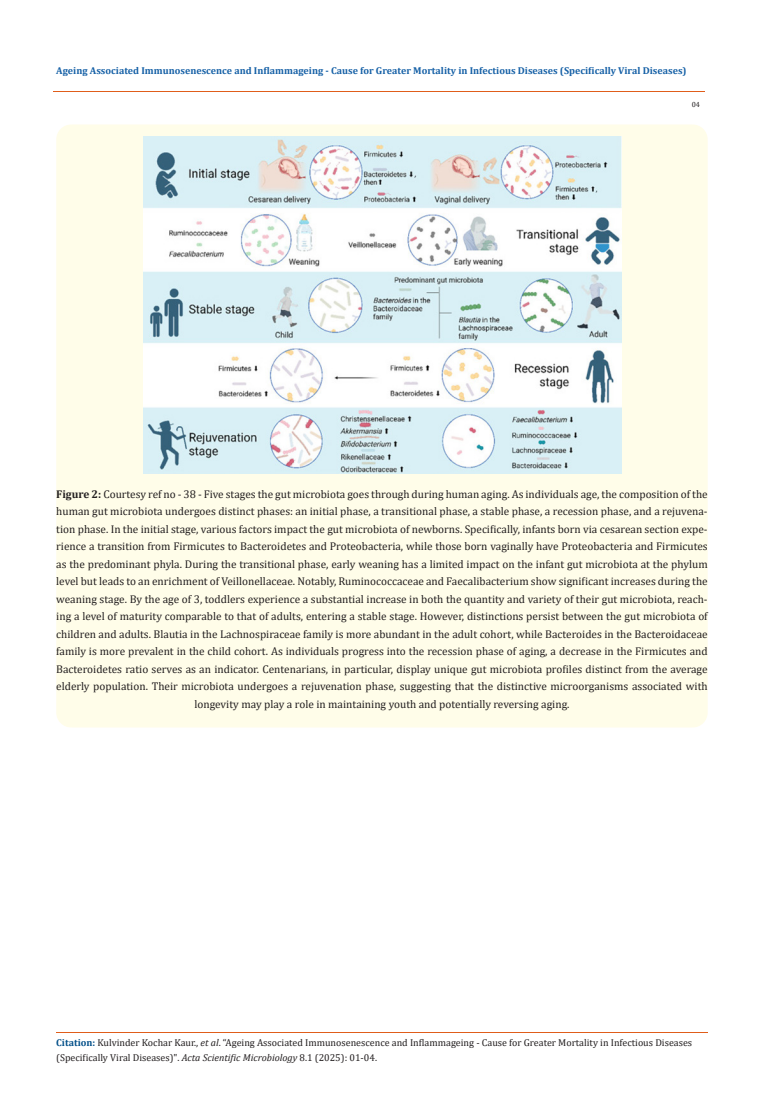
<style>
.page{position:relative;width:764px;height:1110px;background:#fff}
.page>*{position:absolute;margin:0;border:0;box-sizing:border-box;transform-origin:0 0}
.t1{font:11.25px/17.5px "Cambria";color:#231f20;text-align:center}
.t2{font:10px/15px "Cambria";color:#231f20}
.t3{font:700 10px "Cambria";color:#1560a6}
.t4{font:7.5px "Cambria";color:#231f20}
.s1{font-weight:700}
.s2{font-weight:700;color:#035089}
.s3{font-style:italic}
</style>
<div class="page">
<hr style="left:54px;top:92px;width:651px;height:1px;background:#e05d1a">
<div style="left:56px;top:124px;width:651px;height:603px;background:#fffde9;border-radius:15px"></div>
<img style="left:144px;top:136px;width:477px;height:338px">
<hr style="left:56px;top:1032px;width:651px;height:1px;background:#e05d1a">
<p class="t3" style="left:56px;top:63px;width:632px">Ageing Associated Immunosenescence and Inflammageing - Cause for Greater Mortality in Infectious Diseases (Specifically Viral Diseases)</p>
<p class="t4" style="left:692px;top:100px;width:10px">04</p>
<p class="t1" style="left:56px;top:485px;width:653px"><span class="s1">Figure 2:</span> Courtesy ref no - 38 - Five stages the gut microbiota goes through during human aging. As individuals age, the composition of the human gut microbiota undergoes distinct phases: an initial phase, a transitional phase, a stable phase, a recession phase, and a rejuvena&shy;tion phase. In the initial stage, various factors impact the gut microbiota of newborns. Specifically, infants born via cesarean section expe&shy;rience a transition from Firmicutes to Bacteroidetes and Proteobacteria, while those born vaginally have Proteobacteria and Firmicutes as the predominant phyla. During the transitional phase, early weaning has a limited impact on the infant gut microbiota at the phylum level but leads to an enrichment of Veillonellaceae. Notably, Ruminococcaceae and Faecalibacterium show significant increases during the weaning stage. By the age of 3, toddlers experience a substantial increase in both the quantity and variety of their gut microbiota, reach&shy;ing a level of maturity comparable to that of adults, entering a stable stage. However, distinctions persist between the gut microbiota of children and adults. Blautia in the Lachnospiraceae family is more abundant in the adult cohort, while Bacteroides in the Bacteroidaceae family is more prevalent in the child cohort. As individuals progress into the recession phase of aging, a decrease in the Firmicutes and Bacteroidetes ratio serves as an indicator. Centenarians, in particular, display unique gut microbiota profiles distinct from the average elderly population. Their microbiota undergoes a rejuvenation phase, suggesting that the distinctive microorganisms associated with longevity may play a role in maintaining youth and potentially reversing aging.</p>
<p class="t2" style="left:56px;top:1035px;width:637px"><span class="s2">Citation:</span> Kulvinder Kochar Kaur., <span class="s3">et al</span>. “Ageing Associated Immunosenescence and Inflammageing - Cause for Greater Mortality in Infectious Diseases (Specifically Viral Diseases)". <span class="s3">Acta Scientific Microbiology</span> 8.1 (2025): 01-04.</p>
</div>
